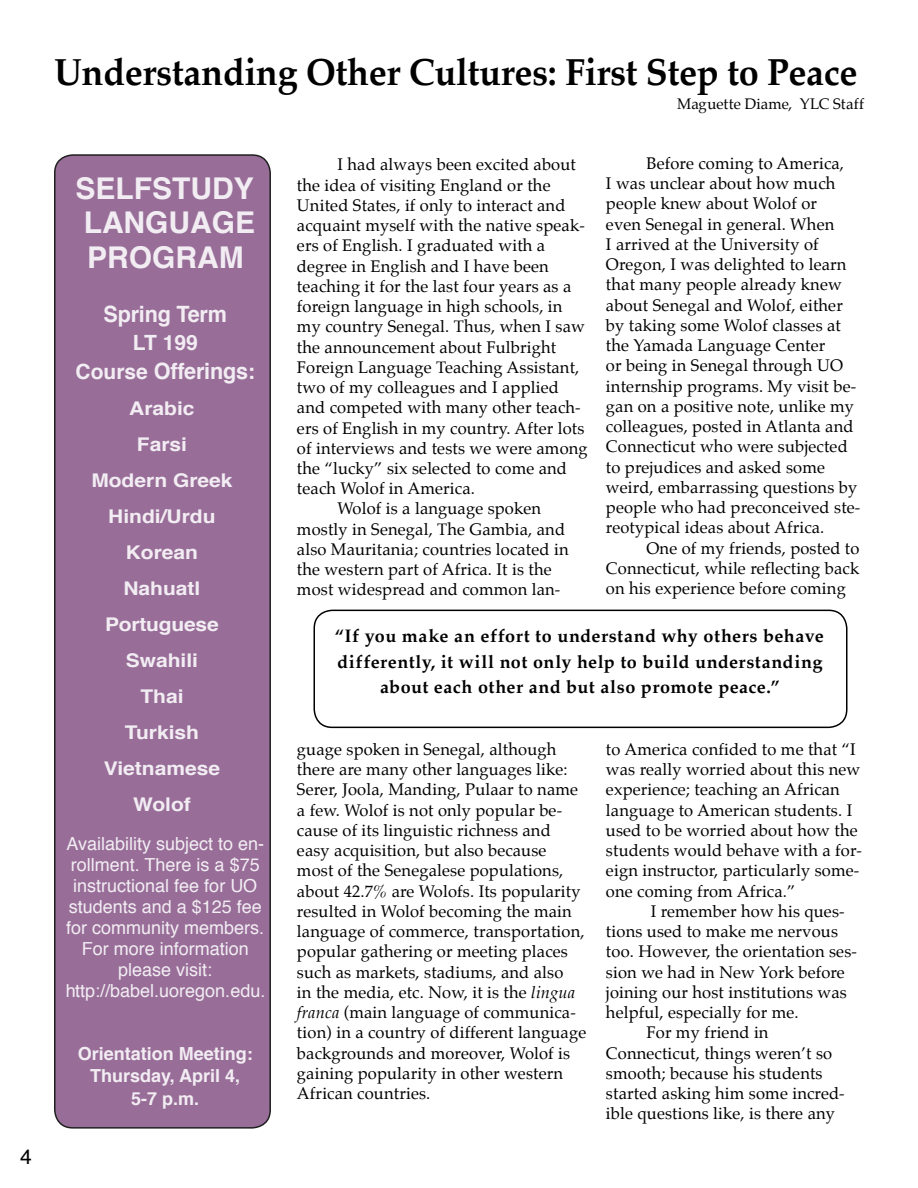
<style>
.page{position:relative;width:918px;height:1188px;background:#fff}
.page>*{position:absolute;margin:0;border:0;box-sizing:border-box;transform-origin:0 0}
.t1{font:700 37.5px "Palatino";letter-spacing:-.01em;color:#000;scale:.96 1}
.t2{font:700 30px/34.5px "Helvetica";color:#fff;text-align:justify}
.t3{font:700 22.5px "Helvetica";letter-spacing:-.01em;color:#fff;scale:.96 1}
.t4{font:700 21px "Helvetica";color:#fff}
.t5{font:21px "Helvetica";color:#000}
.t6{font:700 18.9px/36px "Helvetica";color:#fff;text-align:center;scale:1.11 1}
.t7{font:18px/21px "Helvetica";color:#fff;text-align:center}
.t8{font:700 18px/25.5px "Palatino";letter-spacing:.03em;color:#000;text-align:center}
.t9{font:700 18px/22.5px "Helvetica";color:#fff;text-align:center}
.t10{font:16.5px/20.2px "Palatino";letter-spacing:.01em;color:#000}
.t11{font:15px "Palatino";letter-spacing:.005em;color:#000}
.s1{font-size:21px}
.s2{font-style:italic}
</style>
<div class="page">
<div style="left:55px;top:155px;width:215px;height:973px;background:#986e99;border-radius:18px"></div>
<div style="left:54px;top:154px;width:217px;height:975px;border:2px solid #000;border-radius:18px"></div>
<div style="left:314px;top:610px;width:534px;height:118px;border:2px solid #000;border-radius:18px"></div>
<p class="t5" style="left:20px;top:1141px;width:13px">4</p>
<h1 class="t1" style="left:54px;top:40px;width:839px">Understanding Other Cultures: First Step to Peace</h1>
<h2 class="t2" style="left:76px;top:171px;width:181px">SELFSTUDY LANGUAGE PROGRAM</h2>
<h3 class="t3" style="left:104px;top:296px;width:130px">Spring Term</h3>
<p class="t4" style="left:133px;top:326px;width:66px">LT 199</p>
<h3 class="t3" style="left:76px;top:353px;width:188px"><span class="s1">Course</span> Offerings:</h3>
<p class="t6" style="left:91px;top:390px;width:129px">Arabic<br>Farsi<br>Modern Greek<br>Hindi/Urdu<br>Korean<br>Nahuatl<br>Portuguese<br>Swahili<br>Thai<br>Turkish<br>Vietnamese<br>Wolof</p>
<p class="t7" style="left:65px;top:834px;width:202px">Availability subject to en&shy;rollment. There is a $75 instructional fee for UO students and a $125 fee for community members.<br>For more information please visit: http://babel.uoregon.edu.</p>
<p class="t9" style="left:78px;top:1043px;width:177px">Orientation Meeting:<br>Thursday, April 4,<br>5-7 p.m.</p>
<p class="t10" style="left:338px;top:154px;width:240px">I had always been excited about</p>
<p class="t10" style="left:297px;top:175px;width:255px">the idea of visiting England or the</p>
<p class="t10" style="left:297px;top:195px;width:270px">United States, if only to interact and</p>
<p class="t10" style="left:297px;top:215px;width:289px">acquaint myself with the native speak-</p>
<p class="t10" style="left:297px;top:235px;width:250px">ers of English. I graduated with a</p>
<p class="t10" style="left:297px;top:256px;width:253px">degree in English and I have been</p>
<p class="t10" style="left:297px;top:276px;width:276px">teaching it for the last four years as a</p>
<p class="t10" style="left:297px;top:296px;width:267px">foreign language in high schools, in</p>
<p class="t10" style="left:297px;top:316px;width:289px">my country Senegal. Thus, when I saw</p>
<p class="t10" style="left:297px;top:337px;width:261px">the announcement about Fulbright</p>
<p class="t10" style="left:297px;top:357px;width:284px">Foreign Language Teaching Assistant,</p>
<p class="t10" style="left:297px;top:377px;width:263px">two of my colleagues and I applied</p>
<p class="t10" style="left:297px;top:397px;width:285px">and competed with many other teach-</p>
<p class="t10" style="left:297px;top:418px;width:289px">ers of English in my country. After lots</p>
<p class="t10" style="left:297px;top:438px;width:292px">of interviews and tests we were among</p>
<p class="t10" style="left:297px;top:458px;width:272px">the “lucky” six selected to come and</p>
<p class="t10" style="left:297px;top:478px;width:179px">teach Wolof in America.</p>
<p class="t10" style="left:338px;top:499px;width:205px">Wolof is a language spoken</p>
<p class="t10" style="left:297px;top:519px;width:270px">mostly in Senegal, The Gambia, and</p>
<p class="t10" style="left:297px;top:539px;width:273px">also Mauritania; countries located in</p>
<p class="t10" style="left:297px;top:559px;width:256px">the western part of Africa. It is the</p>
<p class="t10" style="left:297px;top:580px;width:265px">most widespread and common lan-</p>
<p class="t11" style="left:677px;top:91px;width:188px">Maguette Diame, YLC Staff</p>
<p class="t10" style="left:606px;top:153px;width:256px;text-indent:41px">Before coming to America,<br>I was unclear about how much people knew about Wolof or<br>even Senegal in general. When<br>I arrived at the University of<br>Oregon, I was delighted to learn that many people already knew about Senegal and Wolof, either by taking some Wolof classes at the Yamada Language Center<br>or being in Senegal through UO internship programs. My visit be&shy;gan on a positive note, unlike my colleagues, posted in Atlanta and<br>Connecticut who were subjected to prejudices and asked some weird, embarrassing questions by people who had preconceived ste&shy;reotypical ideas about Africa.</p>
<p class="t10" style="left:606px;top:538px;width:255px;text-align:justify;text-indent:41px">One of my friends, posted to Connecticut, while reflecting back on his experience before coming</p>
<p class="t8" style="left:335px;top:623px;width:491px">“If you make an effort to understand why others behave differently, it will not only help to build understanding about each other and but also promote peace.”</p>
<p class="t10" style="left:297px;top:739px;width:291px">guage spoken in Senegal, although there are many other languages like:<br>Serer, Joola, Manding, Pulaar to name a few. Wolof is not only popular be&shy;cause of its linguistic richness and easy acquisition, but also because most of the Senegalese populations, about 42.7% are Wolofs. Its popularity resulted in Wolof becoming the main language of commerce, transportation, popular gathering or meeting places such as markets, stadiums, and also<br>in the media, etc. Now, it is the <span class="s2">lingua franca</span> (main language of communica&shy;tion) in a country of different language backgrounds and moreover, Wolof is gaining popularity in other western African countries.</p>
<p class="t10" style="left:606px;top:739px;width:257px">to America confided to me that “I was really worried about this new experience; teaching an African language to American students. I used to be worried about how the students would behave with a for&shy;eign instructor, particularly some&shy;one coming from Africa.”</p>
<p class="t10" style="left:651px;top:901px;width:195px">I remember how his ques-</p>
<p class="t10" style="left:606px;top:921px;width:234px">tions used to make me nervous</p>
<p class="t10" style="left:606px;top:941px;width:253px">too. However, the orientation ses-</p>
<p class="t10" style="left:606px;top:962px;width:240px">sion we had in New York before</p>
<p class="t10" style="left:606px;top:982px;width:242px">joining our host institutions was</p>
<p class="t10" style="left:606px;top:1002px;width:194px">helpful, especially for me.</p>
<p class="t10" style="left:646px;top:1022px;width:124px">For my friend in</p>
<p class="t10" style="left:606px;top:1043px;width:228px">Connecticut, things weren’t so</p>
<p class="t10" style="left:606px;top:1063px;width:218px">smooth; because his students</p>
<p class="t10" style="left:606px;top:1083px;width:240px">started asking him some incred-</p>
<p class="t10" style="left:606px;top:1103px;width:231px">ible questions like, is there any</p>
</div>
